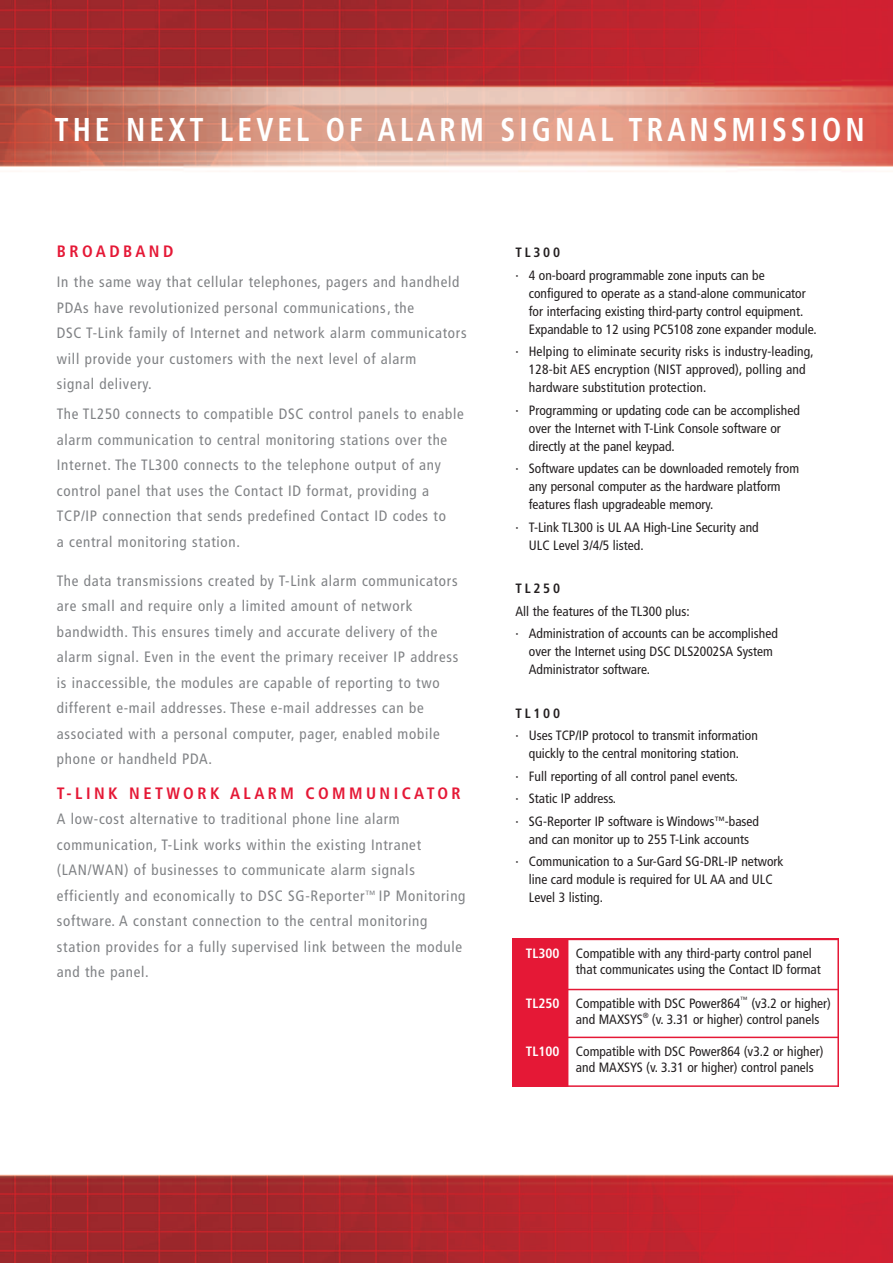
<style>
.page{position:relative;width:893px;height:1263px;background:#fff}
.page>*{position:absolute;margin:0;border:0;box-sizing:border-box;transform-origin:0 0}
.t1{font:700 condensed 33px "Frutiger";letter-spacing:.135em;color:#fff;scale:.9 1}
.t2{font:700 condensed 16.5px "Frutiger";letter-spacing:.21em;color:#e51836}
.t3{font:condensed 15px/25.5px "Frutiger";letter-spacing:.05em;color:#808285}
.t4{font:condensed 13.5px/18px "Frutiger";color:#231f20}
.t5{font:700 condensed 13.5px "Frutiger";letter-spacing:.21em;color:#231f20}
.s1{font-size:10.5px}
.s2{font-weight:700;color:#fff}
</style>
<div class="page">
<img style="left:0;top:0;width:893px;height:1263px">
<div style="left:513px;top:939px;width:55px;height:50px;background:#e51836"></div>
<div style="left:568px;top:939px;width:271px;height:50px;background:#fff"></div>
<div style="left:513px;top:989px;width:55px;height:48px;background:#e51836"></div>
<div style="left:568px;top:989px;width:271px;height:48px;background:#fff"></div>
<div style="left:513px;top:1037px;width:55px;height:50px;background:#e51836"></div>
<div style="left:568px;top:1037px;width:271px;height:50px;background:#fff"></div>
<hr style="left:837px;top:939px;width:2px;height:148px;background:#e51836">
<hr style="left:513px;top:939px;width:326px;height:1px;background:#e51836">
<hr style="left:513px;top:989px;width:326px;height:1px;background:#e51836">
<hr style="left:513px;top:1036px;width:326px;height:2px;background:#e51836">
<hr style="left:513px;top:1085px;width:326px;height:2px;background:#e51836">
<h1 class="t1" style="left:55px;top:116px;width:902px">THE NEXT LEVEL OF ALARM SIGNAL TRANSMISSION</h1>
<p class="t2" style="left:57px;top:245px;width:118px">BROADBAND</p>
<p class="t3" style="left:57px;top:270px;width:411px">In the same way that cellular telephones, pagers and handheld PDAs have revolutionized personal communications, the<br>DSC T-Link family of Internet and network alarm communicators will provide your customers with the next level of alarm<br>signal delivery.</p>
<p class="t3" style="left:57px;top:402px;width:408px">The TL250 connects to compatible DSC control panels to enable alarm communication to central monitoring stations over the Internet. The TL300 connects to the telephone output of any control panel that uses the Contact ID format, providing a TCP/IP connection that sends predefined Contact ID codes to<br>a central monitoring station.</p>
<p class="t3" style="left:57px;top:569px;width:403px">The data transmissions created by T-Link alarm communicators are small and require only a limited amount of network bandwidth. This ensures timely and accurate delivery of the alarm signal. Even in the event the primary receiver IP address is inaccessible, the modules are capable of reporting to two different e-mail addresses. These e-mail addresses can be associated with a personal computer, pager, enabled mobile phone or handheld PDA.</p>
<p class="t2" style="left:57px;top:786px;width:405px">T-LINK NETWORK ALARM COMMUNICATOR</p>
<p class="t3" style="left:57px;top:807px;width:410px">A low-cost alternative to traditional phone line alarm communication, T-Link works within the existing Intranet (LAN/WAN) of businesses to communicate alarm signals efficiently and economically to DSC SG-Reporter<sup>™</sup> IP Monitoring software. A constant connection to the central monitoring station provides for a fully supervised link between the module and the panel.</p>
<p class="t5" style="left:515px;top:247px;width:46px">TL300</p>
<p class="t4" style="left:529px;top:267px;width:289px;text-indent:-14px">· 4 on-board programmable zone inputs can be configured to operate as a stand-alone communicator for interfacing existing third-party control equipment.<br>Expandable to 12 using PC5108 zone expander module.</p>
<p class="t4" style="left:529px;top:344px;width:286px;text-indent:-14px">· Helping to eliminate security risks is industry-leading,<br>128-bit AES encryption (NIST approved), polling and hardware substitution protection.</p>
<p class="t4" style="left:529px;top:402px;width:273px;text-indent:-14px">· Programming or updating code can be accomplished over the Internet with T-Link Console software or directly at the panel keypad.</p>
<p class="t4" style="left:529px;top:461px;width:272px;text-indent:-14px">· Software updates can be downloaded remotely from any personal computer as the hardware platform features flash upgradeable memory.</p>
<p class="t4" style="left:529px;top:519px;width:231px;text-indent:-14px">· T-Link TL300 is UL AA High-Line Security and<br>ULC Level 3/4/5 listed.</p>
<p class="t5" style="left:515px;top:583px;width:46px">TL250</p>
<p class="t4" style="left:515px;top:601px;width:264px;line-height:22.5px">All the features of the TL300 plus:<br>· Administration of accounts can be accomplished</p>
<p class="t4" style="left:529px;top:644px;width:245px">over the Internet using DSC DLS2002SA System<br>Administrator software.</p>
<p class="t5" style="left:515px;top:708px;width:46px">TL100</p>
<p class="t4" style="left:515px;top:728px;width:244px;text-align:center">· Uses TCP/IP protocol to transmit information quickly to the central monitoring station.</p>
<p class="t4" style="left:515px;top:766px;width:245px;line-height:22.5px">· Full reporting of all control panel events.<br>· Static IP address.<br>· SG-Reporter IP software is Windows<span class="s1">™</span>-based</p>
<p class="t4" style="left:515px;top:829px;width:270px;line-height:22.5px;text-indent:14px">and can monitor up to 255 T-Link accounts<br>· Communication to a Sur-Gard SG-DRL-IP network</p>
<p class="t4" style="left:529px;top:872px;width:245px">line card module is required for UL AA and ULC<br>Level 3 listing.</p>
<p class="t4" style="left:576px;top:946px;width:246px;line-height:16.2px;text-indent:-50px"><span class="s2">TL300</span> Compatible with any third-party control panel that communicates using the Contact ID format</p>
<p class="t4" style="left:576px;top:996px;width:256px;line-height:16.2px;text-indent:-50px"><span class="s2">TL250</span> Compatible with DSC Power864<sup>™</sup> (v3.2 or higher) and MAXSYS<sup>®</sup> (v. 3.31 or higher) control panels</p>
<p class="t4" style="left:576px;top:1044px;width:249px;line-height:16.2px;text-indent:-50px"><span class="s2">TL100</span> Compatible with DSC Power864 (v3.2 or higher) and MAXSYS (v. 3.31 or higher) control panels</p>
</div>
